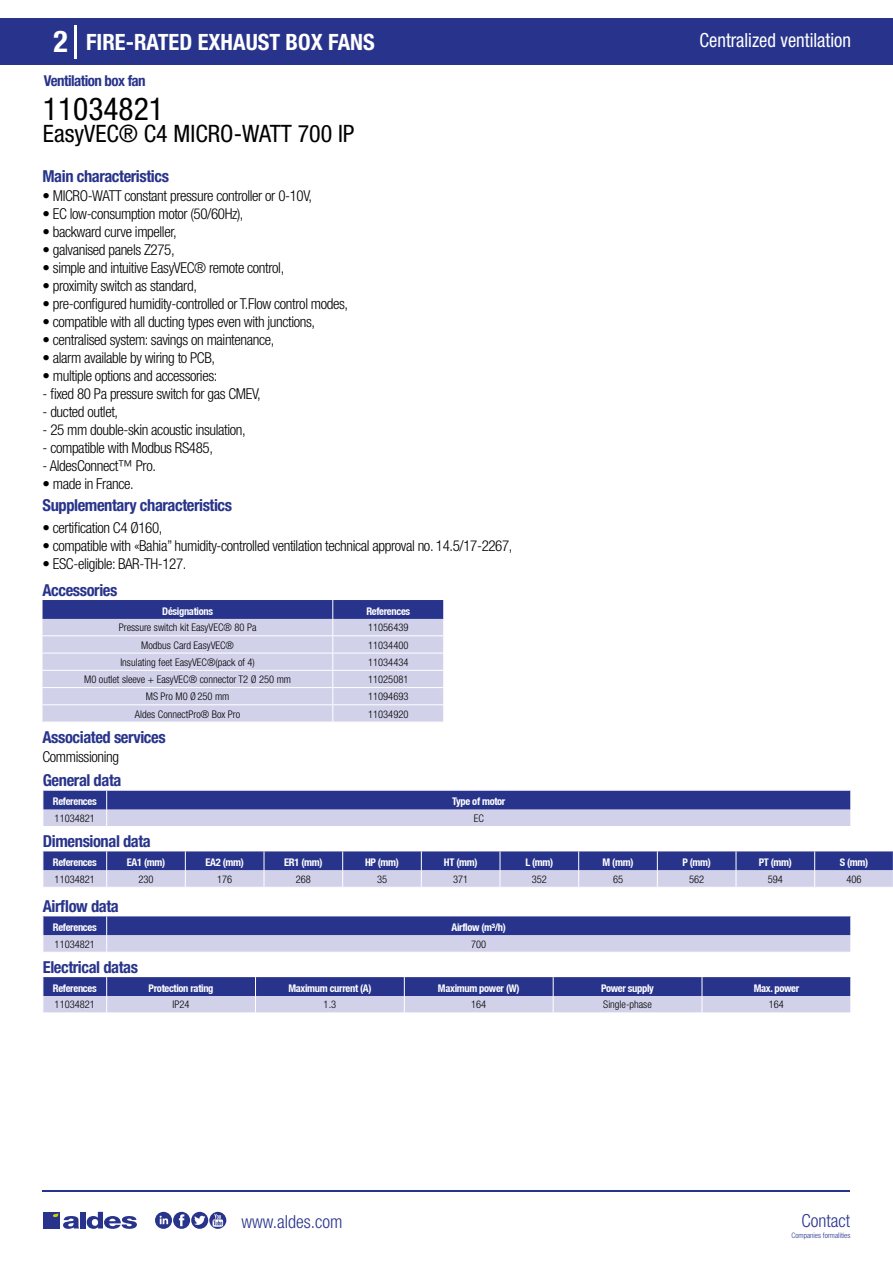
<style>
.page{position:relative;width:893px;height:1263px;background:#fff}
.page>*{position:absolute;margin:0;border:0;box-sizing:border-box;transform-origin:0 0}
.t1{font:condensed 31.5px "Helvetica Neue LT Std";color:#000}
.t2{font:700 condensed 30px "Helvetica Neue LT Std";color:#fff}
.t3{font:condensed 24px "Helvetica Neue LT Std";color:#000}
.t4{font:700 condensed 22.5px "Helvetica Neue LT Std";color:#fff}
.t5{font:condensed 19.5px "Helvetica Neue LT Std";color:#fff;scale:.95 1}
.t6{font:300 condensed 18px "Helvetica Neue";color:#28348b}
.t7{font:700 condensed 16.5px "Helvetica Neue LT Std";letter-spacing:-.025em;color:#28348b}
.t8{font:300 condensed 15px "Helvetica Neue LT Std";letter-spacing:-.025em;color:#000}
.t9{font:700 condensed 15px "Helvetica Neue LT Std";letter-spacing:-.035em;color:#28348b}
.t10{font:300 condensed 10.5px "Helvetica Neue";color:#000}
.t11{font:700 condensed 10.5px "Helvetica Neue";letter-spacing:-.03em;color:#fff}
.t12{font:300 condensed 7.5px "Helvetica Neue";color:#28348b}
</style>
<div class="page">
<div style="left:0;top:18px;width:893px;height:46px;background:#28348b"></div>
<hr style="left:74px;top:25px;width:2px;height:33px;background:#fff">
<hr style="left:43px;top:1190px;width:807px;height:1px;background:#28348b">
<svg style="left:155px;top:1212px;width:71px;height:17px"></svg>
<div style="left:43px;top:1212px;width:17px;height:16px;background:#28348b"></div>
<div style="left:80px;top:1212px;width:6px;height:16px;background:#28348b"></div>
<svg style="left:87px;top:1212px;width:50px;height:17px"></svg>
<svg style="left:53px;top:1213px;width:26px;height:16px"></svg>
<svg style="left:43px;top:600px;width:401px;height:122px;background:#b9bbdc"></svg>
<svg style="left:43px;top:791px;width:808px;height:35px;background:#797eb8"></svg>
<svg style="left:43px;top:851px;width:850px;height:36px;background:#7c82ba"></svg>
<svg style="left:43px;top:916px;width:808px;height:36px;background:#7b80b9"></svg>
<svg style="left:43px;top:977px;width:808px;height:36px;background:#7a80b9"></svg>
<h2 class="t2" style="left:54px;top:24px;width:16px">2</h2>
<h3 class="t4" style="left:86px;top:28px;width:290px">FIRE-RATED EXHAUST BOX FANS</h3>
<h3 class="t5" style="left:700px;top:29px;width:161px">Centralized ventilation</h3>
<p class="t9" style="left:44px;top:71px;width:103px">Ventilation box fan</p>
<h1 class="t1" style="left:43px;top:91px;width:122px">11034821</h1>
<h3 class="t3" style="left:43px;top:120px;width:313px">EasyVEC® C4 MICRO-WATT 700 IP</h3>
<p class="t7" style="left:43px;top:166px;width:128px">Main characteristics</p>
<p class="t8" style="left:43px;top:187px;width:271px">• MICRO-WATT constant pressure controller or 0-10V,</p>
<p class="t8" style="left:43px;top:205px;width:203px">• EC low-consumption motor (50/60Hz),</p>
<p class="t8" style="left:43px;top:223px;width:136px">• backward curve impeller,</p>
<p class="t8" style="left:43px;top:241px;width:134px">• galvanised panels Z275,</p>
<p class="t8" style="left:43px;top:259px;width:243px">• simple and intuitive EasyVEC® remote control,</p>
<p class="t8" style="left:43px;top:277px;width:156px">• proximity switch as standard,</p>
<p class="t8" style="left:43px;top:295px;width:307px">• pre-configured humidity-controlled or T.Flow control modes,</p>
<p class="t8" style="left:43px;top:313px;width:274px">• compatible with all ducting types even with junctions,</p>
<p class="t8" style="left:43px;top:331px;width:233px">• centralised system: savings on maintenance,</p>
<p class="t8" style="left:43px;top:349px;width:174px">• alarm available by wiring to PCB,</p>
<p class="t8" style="left:43px;top:367px;width:176px">• multiple options and accessories:</p>
<p class="t8" style="left:43px;top:385px;width:220px">- fixed 80 Pa pressure switch for gas CMEV,</p>
<p class="t8" style="left:43px;top:403px;width:77px">- ducted outlet,</p>
<p class="t8" style="left:43px;top:421px;width:205px">- 25 mm double-skin acoustic insulation,</p>
<p class="t8" style="left:43px;top:439px;width:172px">- compatible with Modbus RS485,</p>
<p class="t8" style="left:43px;top:457px;width:115px">- AldesConnect™ Pro.</p>
<p class="t8" style="left:43px;top:475px;width:93px">• made in France.</p>
<p class="t7" style="left:43px;top:495px;width:191px">Supplementary characteristics</p>
<p class="t8" style="left:43px;top:519px;width:121px">• certification C4 Ø160,</p>
<p class="t8" style="left:43px;top:537px;width:472px">• compatible with «Bahia” humidity-controlled ventilation technical approval no. 14.5/17-2267,</p>
<p class="t8" style="left:43px;top:555px;width:145px">• ESC-eligible: BAR-TH-127.</p>
<p class="t7" style="left:43px;top:580px;width:76px">Accessories</p>
<p class="t11" style="left:162px;top:604px;width:52px">Désignations</p>
<p class="t11" style="left:366px;top:604px;width:45px">References</p>
<p class="t10" style="left:119px;top:622px;width:139px">Pressure switch kit EasyVEC® 80 Pa</p>
<p class="t10" style="left:368px;top:622px;width:42px">11056439</p>
<p class="t10" style="left:141px;top:639px;width:94px">Modbus Card EasyVEC®</p>
<p class="t10" style="left:368px;top:639px;width:42px">11034400</p>
<p class="t10" style="left:120px;top:656px;width:136px">Insulating feet EasyVEC®(pack of 4)</p>
<p class="t10" style="left:368px;top:656px;width:42px">11034434</p>
<p class="t10" style="left:84px;top:673px;width:209px">M0 outlet sleeve + EasyVEC® connector T2 Ø 250 mm</p>
<p class="t10" style="left:368px;top:673px;width:42px">11025081</p>
<p class="t10" style="left:146px;top:691px;width:85px">MS Pro M0 Ø250 mm</p>
<p class="t10" style="left:368px;top:691px;width:42px">11094693</p>
<p class="t10" style="left:135px;top:708px;width:107px">Aldes ConnectPro® Box Pro</p>
<p class="t10" style="left:368px;top:708px;width:42px">11034920</p>
<p class="t7" style="left:43px;top:727px;width:125px">Associated services</p>
<p class="t8" style="left:43px;top:748px;width:78px">Commissioning</p>
<p class="t7" style="left:43px;top:771px;width:80px">General data</p>
<p class="t11" style="left:53px;top:795px;width:45px">References</p>
<p class="t11" style="left:452px;top:795px;width:55px">Type of motor</p>
<p class="t10" style="left:55px;top:812px;width:42px">11034821</p>
<p class="t10" style="left:474px;top:812px;width:12px">EC</p>
<p class="t7" style="left:43px;top:831px;width:109px">Dimensional data</p>
<p class="t11" style="left:53px;top:856px;width:45px">References</p>
<p class="t11" style="left:127px;top:856px;width:40px">EA1 (mm)</p>
<p class="t11" style="left:205px;top:856px;width:40px">EA2 (mm)</p>
<p class="t11" style="left:284px;top:856px;width:40px">ER1 (mm)</p>
<p class="t11" style="left:365px;top:856px;width:36px">HP (mm)</p>
<p class="t11" style="left:444px;top:856px;width:35px">HT (mm)</p>
<p class="t11" style="left:525px;top:856px;width:29px">L (mm)</p>
<p class="t11" style="left:603px;top:856px;width:32px">M (mm)</p>
<p class="t11" style="left:682px;top:856px;width:30px">P (mm)</p>
<p class="t11" style="left:759px;top:856px;width:35px">PT (mm)</p>
<p class="t11" style="left:840px;top:856px;width:30px">S (mm)</p>
<p class="t10" style="left:55px;top:873px;width:42px">11034821</p>
<p class="t10" style="left:138px;top:873px;width:17px">230</p>
<p class="t10" style="left:217px;top:873px;width:17px">176</p>
<p class="t10" style="left:296px;top:873px;width:17px">268</p>
<p class="t10" style="left:377px;top:873px;width:12px">35</p>
<p class="t10" style="left:453px;top:873px;width:17px">371</p>
<p class="t10" style="left:532px;top:873px;width:17px">352</p>
<p class="t10" style="left:613px;top:873px;width:12px">65</p>
<p class="t10" style="left:689px;top:873px;width:17px">562</p>
<p class="t10" style="left:768px;top:873px;width:17px">594</p>
<p class="t10" style="left:846px;top:873px;width:17px">406</p>
<p class="t7" style="left:43px;top:896px;width:77px">Airflow data</p>
<p class="t11" style="left:53px;top:921px;width:45px">References</p>
<p class="t11" style="left:451px;top:921px;width:56px">Airflow (m³/h)</p>
<p class="t10" style="left:55px;top:938px;width:42px">11034821</p>
<p class="t10" style="left:471px;top:938px;width:17px">700</p>
<p class="t7" style="left:43px;top:957px;width:97px">Electrical datas</p>
<p class="t11" style="left:53px;top:981px;width:45px">References</p>
<p class="t11" style="left:149px;top:981px;width:66px">Protection rating</p>
<p class="t11" style="left:288px;top:981px;width:85px">Maximum current (A)</p>
<p class="t11" style="left:438px;top:981px;width:83px">Maximum power (W)</p>
<p class="t11" style="left:601px;top:981px;width:54px">Power supply</p>
<p class="t11" style="left:754px;top:981px;width:47px">Max. power</p>
<p class="t10" style="left:55px;top:999px;width:42px">11034821</p>
<p class="t10" style="left:173px;top:999px;width:19px">IP24</p>
<p class="t10" style="left:324px;top:999px;width:14px">1.3</p>
<p class="t10" style="left:471px;top:999px;width:17px">164</p>
<p class="t10" style="left:603px;top:999px;width:50px">Single-phase</p>
<p class="t10" style="left:769px;top:999px;width:17px">164</p>
<p class="t6" style="left:241px;top:1211px;width:102px">www.aldes.com</p>
<p class="t6" style="left:801px;top:1211px;width:50px">Contact</p>
<p class="t12" style="left:791px;top:1230px;width:60px">Companies formalities</p>
</div>
